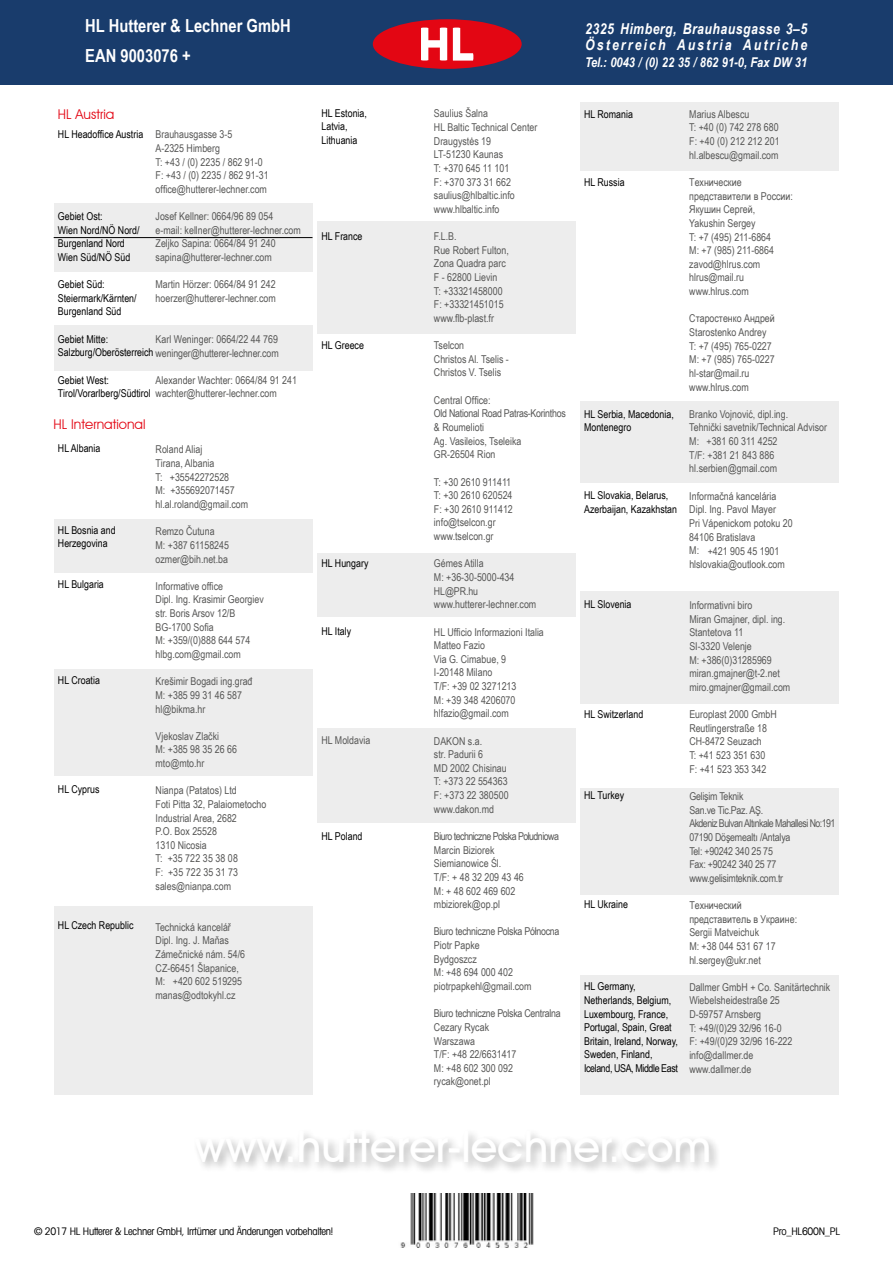
<style>
.page{position:relative;width:893px;height:1263px;background:#fff}
.page>*{position:absolute;margin:0;border:0;box-sizing:border-box;transform-origin:0 0}
.t1{font:500 43.65px "Avant Garde IT Cby BT";color:#fff}
.t2{font:700 18px/30px "Arial Narrow";color:#fff}
.t3{font:italic 700 15px/16.5px "Arial Narrow";letter-spacing:.14em;color:#fff}
.t4{font:italic 700 13.5px "Arial Narrow";color:#fff}
.t5{font:13.5px "Avant Garde IT Cby BT";color:#e30613}
.t6{font:10.8px/13.6px "Arial Narrow";color:#575756}
.t7{font:10.8px/13.6px "Arial Narrow";color:#000}
.t8{font:10.8px/13.6px "Arial Narrow";letter-spacing:-.02em;color:#575756}
.t9{font:condensed 10.5px "Avant Garde";letter-spacing:-.025em;color:#000}
.s1{color:#000}
</style>
<div class="page">
<div style="left:0;top:0;width:893px;height:85px;background:#193c6c"></div>
<div style="left:373px;top:19px;width:149px;height:50px;background:#e30613;border-radius:50%"></div>
<svg style="left:453px;top:27px;width:21px;height:34px"></svg>
<svg style="left:421px;top:27px;width:26px;height:34px"></svg>
<div style="left:192px;top:1128px;width:529px;height:47px;background:#000;opacity:.3"></div>
<img style="left:400px;top:1194px;width:134px;height:53px">
<div style="left:54px;top:203px;width:259px;height:68px;background:#ededed"></div>
<div style="left:54px;top:325px;width:259px;height:46px;background:#ededed"></div>
<div style="left:54px;top:669px;width:259px;height:107px;background:#ededed"></div>
<div style="left:54px;top:519px;width:259px;height:54px;background:#ededed"></div>
<div style="left:317px;top:728px;width:259px;height:95px;background:#ededed"></div>
<div style="left:580px;top:102px;width:259px;height:68px;background:#ededed"></div>
<div style="left:580px;top:401px;width:259px;height:82px;background:#ededed"></div>
<div style="left:580px;top:591px;width:259px;height:112px;background:#ededed"></div>
<div style="left:580px;top:788px;width:259px;height:107px;background:#ededed"></div>
<div style="left:580px;top:975px;width:259px;height:120px;background:#ededed"></div>
<div style="left:317px;top:553px;width:259px;height:64px;background:#ededed"></div>
<div style="left:317px;top:222px;width:259px;height:112px;background:#ededed"></div>
<div style="left:54px;top:906px;width:259px;height:189px;background:#ededed"></div>
<hr style="left:54px;top:237px;width:259px;height:1px;background:#000">
<h2 class="t2" style="left:85px;top:9px;width:207px">HL Hutterer &amp; Lechner GmbH<br>EAN 9003076 +</h2>
<h3 class="t3" style="left:585px;top:19px;width:224px">2325 Himberg, Brauhausgasse 3–5<br>Österreich Austria Autriche</h3>
<p class="t4" style="left:585px;top:52px;width:223px">Tel.: 0043 / (0) 22 35 / 862 91-0, Fax DW 31</p>
<p class="t5" style="left:58px;top:106px;width:58px">HL Austria</p>
<p class="t7" style="left:58px;top:127px;width:87px">HL Headoffice Austria</p>
<p class="t6" style="left:156px;top:127px;width:115px">Brauhausgasse 3-5<br>A-2325 Himberg<br>T: +43 / (0) 2235 / 862 91-0<br>F: +43 / (0) 2235 / 862 91-31 office@hutterer-lechner.com</p>
<p class="t6" style="left:156px;top:209px;width:147px">Josef Kellner: 0664/96 89 054 e-mail: kellner@hutterer-lechner.com Zeljko Sapina: 0664/84 91 240 sapina@hutterer-lechner.com</p>
<p class="t6" style="left:156px;top:277px;width:122px">Martin Hörzer: 0664/84 91 242 hoerzer@hutterer-lechner.com</p>
<p class="t6" style="left:58px;top:332px;width:222px;text-align:right">Karl Weninger: 0664/22 44 769<br><span class="s1">Salzburg/Oberösterreich</span> weninger@hutterer-lechner.com</p>
<p class="t6" style="left:58px;top:373px;width:241px;text-indent:98px">Alexander Wachter: 0664/84 91 241<br><span class="s1">Tirol/Vorarlberg/Südtirol</span> wachter@hutterer-lechner.com</p>
<p class="t7" style="left:58px;top:209px;width:83px">Gebiet Ost:<br>Wien Nord/NÖ Nord/<br>Burgenland Nord<br>Wien Süd/NÖ Süd</p>
<p class="t7" style="left:58px;top:277px;width:80px">Gebiet Süd:<br>Steiermark/Kärnten/<br>Burgenland Süd</p>
<p class="t7" style="left:58px;top:332px;width:52px">Gebiet Mitte:</p>
<p class="t7" style="left:58px;top:373px;width:53px">Gebiet West:</p>
<p class="t5" style="left:54px;top:416px;width:93px">HL International</p>
<p class="t7" style="left:58px;top:441px;width:44px">HL Albania</p>
<p class="t7" style="left:58px;top:523px;width:59px">HL Bosnia and<br>Herzegovina</p>
<p class="t7" style="left:58px;top:577px;width:47px">HL Bulgaria</p>
<p class="t7" style="left:58px;top:673px;width:44px">HL Croatia</p>
<p class="t7" style="left:58px;top:782px;width:43px">HL Cyprus</p>
<p class="t7" style="left:58px;top:918px;width:77px">HL Czech Republic</p>
<p class="t6" style="left:156px;top:442px;width:94px">Roland Aliaj<br>Tirana, Albania<br>T: +35542272528<br>M: +355692071457 hl.al.roland@gmail.com</p>
<p class="t6" style="left:156px;top:524px;width:75px">Remzo Čutuna<br>M: +387 61158245 ozmer@bih.net.ba</p>
<p class="t6" style="left:156px;top:579px;width:110px">Informative office<br>Dipl. Ing. Krasimir Georgiev str. Boris Arsov 12/B<br>BG-1700 Sofia<br>M: +359/(0)888 644 574 hlbg.com@gmail.com</p>
<p class="t6" style="left:156px;top:674px;width:98px">Krešimir Bogadi ing.građ<br>M: +385 99 31 46 587 hl@bikma.hr</p>
<p class="t6" style="left:156px;top:729px;width:83px">Vjekoslav Zlački<br>M: +385 98 35 26 66 mto@mto.hr</p>
<p class="t6" style="left:156px;top:783px;width:112px">Nianpa (Patatos) Ltd<br>Foti Pitta 32, Palaiometocho<br>Industrial Area, 2682<br>P.O. Box 25528<br>1310 Nicosia<br>T: +35 722 35 38 08<br>F: +35 722 35 31 73 sales@nianpa.com</p>
<p class="t6" style="left:156px;top:920px;width:91px">Technická kancelář<br>Dipl. Ing. J. Maňas<br>Zámečnické nám. 54/6<br>CZ-66451 Šlapanice,<br>M: +420 602 519295 manas@odtokyhl.cz</p>
<p class="t7" style="left:321px;top:106px;width:47px">HL Estonia,<br>Latvia,<br>Lithuania</p>
<p class="t7" style="left:321px;top:228px;width:43px">HL France</p>
<p class="t7" style="left:321px;top:338px;width:44px">HL Greece</p>
<p class="t7" style="left:321px;top:556px;width:48px">HL Hungary</p>
<p class="t7" style="left:321px;top:624px;width:31px">HL Italy</p>
<p class="t6" style="left:321px;top:733px;width:50px">HL Moldavia</p>
<p class="t7" style="left:321px;top:828px;width:43px">HL Poland</p>
<p class="t6" style="left:434px;top:106px;width:105px">Saulius Šalna<br>HL Baltic Technical Center<br>Draugystės 19<br>LT-51230 Kaunas<br>T: +370 645 11 101<br>F: +370 373 31 662 saulius@hlbaltic.info www.hlbaltic.info</p>
<p class="t6" style="left:434px;top:229px;width:76px">F.L.B.<br>Rue Robert Fulton,<br>Zona Quadra parc<br>F - 62800 Lievin<br>T: +33321458000<br>F: +33321451015 www.flb-plast.fr</p>
<p class="t6" style="left:434px;top:338px;width:76px">Tselcon<br>Christos Al. Tselis -<br>Christos V. Tselis</p>
<p class="t6" style="left:434px;top:393px;width:133px">Central Office:<br>Old National Road Patras-Korinthos &amp; Roumelioti<br>Ag. Vasileios, Tseleika<br>GR-26504 Rion</p>
<p class="t6" style="left:434px;top:474px;width:80px">T: +30 2610 911411<br>T: +30 2610 620524<br>F: +30 2610 911412 info@tselcon.gr www.tselcon.gr</p>
<p class="t6" style="left:434px;top:556px;width:104px">Gémes Atilla<br>M: +36-30-5000-434<br>HL@PR.hu www.hutterer-lechner.com</p>
<p class="t6" style="left:434px;top:624px;width:111px">HL Ufficio Informazioni Italia<br>Matteo Fazio<br>Via G. Cimabue, 9<br>I-20148 Milano<br>T/F: +39 02 3271213<br>M: +39 348 4206070 hlfazio@gmail.com</p>
<p class="t6" style="left:434px;top:733px;width:76px">DAKON s.a.<br>str. Padurii 6<br>MD 2002 Chisinau<br>T: +373 22 554363<br>F: +373 22 380500 www.dakon.md</p>
<p class="t6" style="left:434px;top:829px;width:126px">Biuro techniczne Polska Południowa<br>Marcin Biziorek<br>Siemianowice Śl.<br>T/F: + 48 32 209 43 46<br>M: + 48 602 469 602 mbiziorek@op.pl</p>
<p class="t6" style="left:434px;top:924px;width:127px">Biuro techniczne Polska Północna<br>Piotr Papke<br>Bydgoszcz<br>M: +48 694 000 402 piotrpapkehl@gmail.com</p>
<p class="t6" style="left:434px;top:1006px;width:128px">Biuro techniczne Polska Centralna<br>Cezary Rycak<br>Warszawa<br>T/F: +48 22/6631417<br>M: +48 602 300 092 rycak@onet.pl</p>
<p class="t7" style="left:584px;top:106px;width:50px">HL Romania</p>
<p class="t7" style="left:584px;top:175px;width:42px">HL Russia</p>
<p class="t7" style="left:584px;top:406px;width:91px">HL Serbia, Macedonia,<br>Montenegro</p>
<p class="t7" style="left:584px;top:488px;width:95px">HL Slovakia, Belarus,<br>Azerbaijan, Kazakhstan</p>
<p class="t7" style="left:584px;top:597px;width:49px">HL Slovenia</p>
<p class="t7" style="left:584px;top:706px;width:61px">HL Switzerland</p>
<p class="t7" style="left:584px;top:788px;width:42px">HL Turkey</p>
<p class="t7" style="left:584px;top:897px;width:45px">HL Ukraine</p>
<p class="t7" style="left:584px;top:979px;width:95px">HL Germany,<br>Netherlands, Belgium,<br>Luxembourg, France,<br>Portugal, Spain, Great<br>Britain, Ireland, Norway,<br>Sweden, Finland,<br>Iceland, USA, Middle East</p>
<p class="t6" style="left:689px;top:107px;width:92px">Marius Albescu<br>T: +40 (0) 742 278 680<br>F: +40 (0) 212 212 201 hl.albescu@gmail.com</p>
<p class="t6" style="left:689px;top:175px;width:105px">Технические представители в России:<br>Якушин Сергей,<br>Yakushin Sergey<br>T: +7 (495) 211-6864<br>M: +7 (985) 211-6864 zavod@hlrus.com hlrus@mail.ru www.hlrus.com</p>
<p class="t6" style="left:689px;top:311px;width:87px">Старостенко Андрей<br>Starostenko Andrey<br>T: +7 (495) 765-0227<br>M: +7 (985) 765-0227 hl-star@mail.ru www.hlrus.com</p>
<p class="t6" style="left:689px;top:407px;width:139px">Branko Vojnović, dipl.ing.<br>Tehnički savetnik/Technical Advisor<br>M: +381 60 311 4252<br>T/F: +381 21 843 886 hl.serbien@gmail.com</p>
<p class="t6" style="left:689px;top:489px;width:105px">Informačná kancelária<br>Dipl. Ing. Pavol Mayer<br>Pri Vápenickom potoku 20<br>84106 Bratislava<br>M: +421 905 45 1901 hlslovakia@outlook.com</p>
<p class="t6" style="left:689px;top:598px;width:103px">Informativni biro<br>Miran Gmajner, dipl. ing.<br>Stantetova 11<br>SI-3320 Velenje<br>M: +386(0)31285969 miran.gmajner@t-2.net miro.gmajner@gmail.com</p>
<p class="t6" style="left:689px;top:707px;width:89px">Europlast 2000 GmbH<br>Reutlingerstraße 18<br>CH-8472 Seuzach<br>T: +41 523 351 630<br>F: +41 523 353 342</p>
<p class="t8" style="left:689px;top:789px;width:148px">Gelişim Teknik<br>San.ve Tic.Paz. AŞ.<br>Akdeniz Bulvarı Altınkale Mahallesi No:191<br>07190 Döşemealtı /Antalya<br>Tel: +90242 340 25 75<br>Fax: +90242 340 25 77 www.gelisimteknik.com.tr</p>
<p class="t6" style="left:689px;top:898px;width:109px">Технический представитель в Украине:<br>Sergii Matveichuk<br>M: +38 044 531 67 17 hl.sergey@ukr.net</p>
<p class="t6" style="left:689px;top:980px;width:143px">Dallmer GmbH + Co. Sanitärtechnik<br>Wiebelsheidestraße 25<br>D-59757 Arnsberg<br>T: +49/(0)29 32/96 16-0<br>F: +49/(0)29 32/96 16-222 info@dallmer.de<br>www.dallmer.de</p>
<h1 class="t1" style="left:194px;top:1120px;width:519px">www.hutterer-lechner.com</h1>
<p class="t9" style="left:34px;top:1224px;width:301px">© 2017 HL Hutterer &amp; Lechner GmbH, Irrtümer und Änderungen vorbehalten!</p>
<p class="t9" style="left:773px;top:1224px;width:68px">Pro_HL600N_PL</p>
</div>
